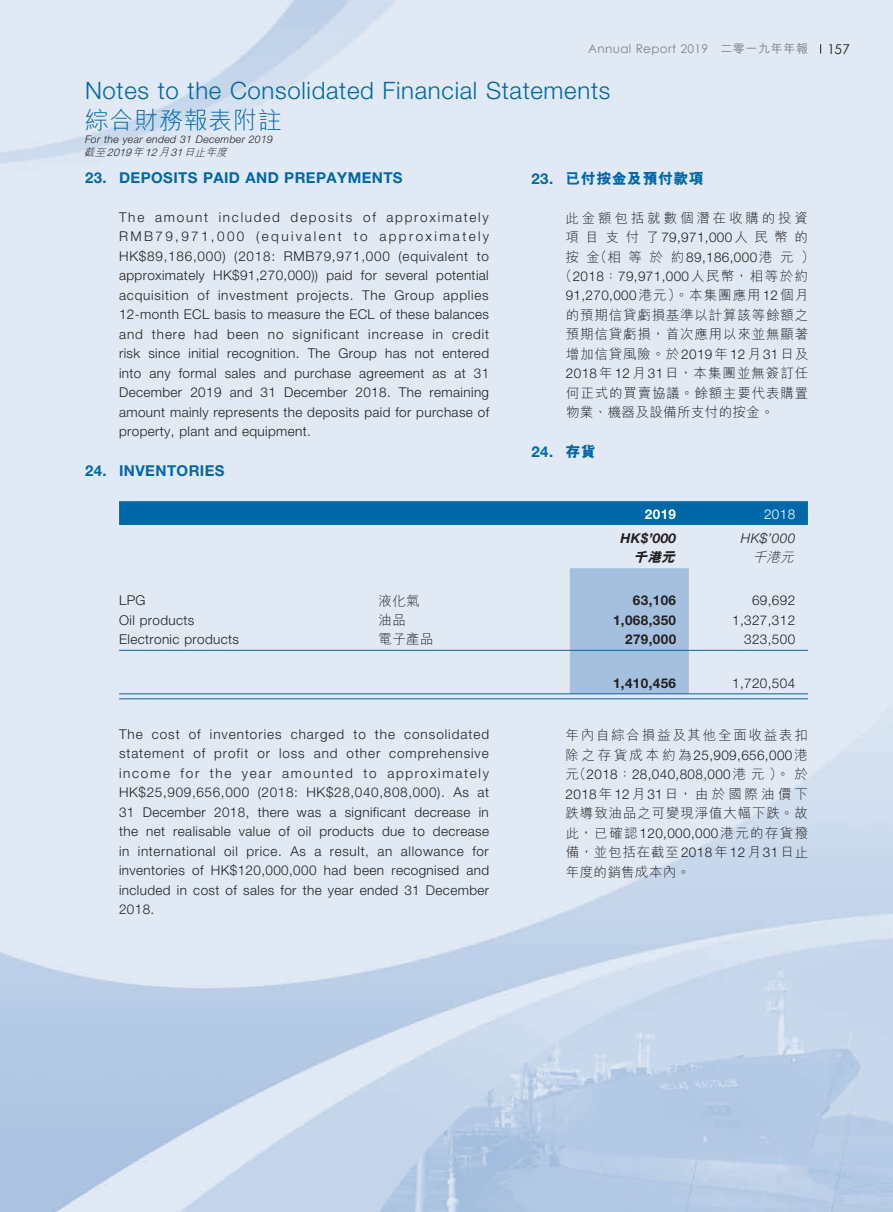
<style>
.page{position:relative;width:893px;height:1212px;background:#fff}
.page>*{position:absolute;margin:0;border:0;box-sizing:border-box;transform-origin:0 0}
.t1{font:300 24px "Helvetica Neue";letter-spacing:.03em;color:#0068a9}
.t2{font:300 24px "M Hei HK";letter-spacing:.03em;color:#0068a9}
.t3{font:700 15px "Helvetica Neue";letter-spacing:.03em;color:#0068a9}
.t4{font:800 15px "M Hei HK";letter-spacing:.03em;color:#0068a9}
.t5{font:300 13.5px/19.5px "Helvetica Neue";letter-spacing:.03em;color:#231f20;text-align:justify}
.t6{font:300 13.5px/19.5px "M Hei HK";letter-spacing:.06em;color:#231f20;text-align:justify}
.t7{font:700 13.5px "Helvetica Neue";letter-spacing:.03em;color:#231f20}
.t8{font:300 13.5px "M Hei HK";letter-spacing:.13em;color:#231f20}
.t9{font:300 13.5px "M Hei HK";letter-spacing:.21em;color:#231f20}
.t10{font:italic 700 13.5px "Helvetica Neue";color:#231f20}
.t11{font:italic 300 13.5px "Helvetica Neue";color:#231f20}
.t12{font:700 13.5px "Helvetica Neue";color:#fff}
.t13{font:300 13.5px "Helvetica Neue";color:#fff}
.t14{font:13.5px "Century Gothic";color:#231f20}
.t15{font:italic 800 13.5px "M Hei HK";color:#231f20}
.t16{font:italic 300 13.5px "M Hei HK";color:#231f20}
.t17{font:12px "Century Gothic";letter-spacing:.03em;color:#808285}
.t18{font:italic 300 10.5px "Helvetica Neue";letter-spacing:.03em;color:#231f20}
.t19{font:italic 300 10.5px "M Hei HK";color:#231f20}
.s1{font-family:"M Hei HK";font-weight:500}
.s2{font-family:"Helvetica Neue"}
.s3{font-family:"Helvetica Neue";font-weight:700}
.s4{font-family:"M Hei HK"}
.s5{font-family:"M Hei HK";font-weight:800}
</style>
<div class="page">
<svg style="left:119px;top:501px;width:689px;height:24px;background:#0269a9"></svg>
<div style="left:570px;top:568px;width:119px;height:125px;background:#a5c0df"></div>
<hr style="left:119px;top:650px;width:259px;height:1px;background:#0068a9">
<hr style="left:378px;top:650px;width:192px;height:1px;background:#0068a9">
<hr style="left:570px;top:650px;width:119px;height:1px;background:#0068a9">
<hr style="left:689px;top:650px;width:119px;height:1px;background:#0068a9">
<hr style="left:119px;top:693px;width:259px;height:1px;background:#0068a9">
<hr style="left:119px;top:698px;width:259px;height:1px;background:#0068a9">
<hr style="left:378px;top:693px;width:192px;height:1px;background:#0068a9">
<hr style="left:378px;top:698px;width:192px;height:1px;background:#0068a9">
<hr style="left:570px;top:693px;width:119px;height:1px;background:#0068a9">
<hr style="left:570px;top:698px;width:119px;height:1px;background:#0068a9">
<hr style="left:689px;top:693px;width:119px;height:1px;background:#0068a9">
<hr style="left:689px;top:698px;width:119px;height:1px;background:#0068a9">
<p class="t17" style="left:588px;top:40px;width:221px">Annual Report 2019 <span class="s1">二零一九年年報</span></p>
<p class="t14" style="left:827px;top:40px;width:24px">157</p>
<h1 class="t1" style="left:85px;top:76px;width:527px">Notes to the Consolidated Financial Statements</h1>
<h1 class="t2" style="left:85px;top:104px;width:198px">綜合財務報表附註</h1>
<p class="t18" style="left:85px;top:133px;width:190px">For the year ended 31 December 2019</p>
<p class="t19" style="left:84px;top:145px;width:148px">截至<span class="s2">2019</span>年<span class="s2">12</span>月<span class="s2">31</span>日止年度</p>
<p class="t3" style="left:85px;top:168px;width:319px">23. DEPOSITS PAID AND PREPAYMENTS</p>
<p class="t5" style="left:119px;top:207px;width:372px">The amount included deposits of approximately RMB79,971,000 (equivalent to approximately HK$89,186,000) (2018: RMB79,971,000 (equivalent to approximately HK$91,270,000)) paid for several potential acquisition of investment projects. The Group applies 12-month ECL basis to measure the ECL of these balances and there had been no significant increase in credit risk since initial recognition. The Group has not entered into any formal sales and purchase agreement as at 31<br>December 2019 and 31 December 2018. The remaining amount mainly represents the deposits paid for purchase of property, plant and equipment.</p>
<p class="t3" style="left:85px;top:461px;width:141px">24. INVENTORIES</p>
<p class="t4" style="left:531px;top:168px;width:174px"><span class="s3">23.</span> 已付按金及預付款項</p>
<p class="t9" style="left:566px;top:208px;width:244px">此金額包括就數個潛在收購的投資</p>
<p class="t5" style="left:566px;top:227px;width:244px"><span class="s4">項目支付了</span>79,971,000<span class="s4">人民幣的</span></p>
<p class="t6" style="left:566px;top:246px;width:251px">按金（相等於約<span class="s2">89,186,000</span>港元）</p>
<p class="t5" style="left:559px;top:266px;width:251px;text-align:center"><span class="s4">（</span>2018<span class="s4">：</span>79,971,000<span class="s4">人民幣，相等於約<br></span>91,270,000<span class="s4">港元）。本集團應用</span>12<span class="s4">個月</span></p>
<p class="t6" style="left:566px;top:305px;width:244px">的預期信貸虧損基準以計算該等餘額之預期信貸虧損，首次應用以來並無顯著增加信貸風險。於<span class="s2">2019</span>年<span class="s2">12</span>月<span class="s2">31</span>日及<span class="s2">2018</span>年<span class="s2">12</span>月<span class="s2">31</span>日，本集團並無簽訂任何正式的買賣協議。餘額主要代表購置物業、機器及設備所支付的按金。</p>
<p class="t3" style="left:531px;top:442px;width:66px">24. <span class="s5">存貨</span></p>
<p class="t12" style="left:645px;top:506px;width:33px">2019</p>
<p class="t13" style="left:764px;top:506px;width:33px">2018</p>
<p class="t10" style="left:620px;top:529px;width:57px">HK$’000</p>
<p class="t11" style="left:741px;top:530px;width:56px">HK$’000</p>
<p class="t15" style="left:633px;top:548px;width:48px">千港元</p>
<p class="t16" style="left:752px;top:548px;width:48px">千港元</p>
<p class="t5" style="left:119px;top:590px;width:28px">LPG</p>
<p class="t6" style="left:378px;top:590px;width:43px">液化氣</p>
<p class="t7" style="left:633px;top:592px;width:45px">63,106</p>
<p class="t5" style="left:752px;top:590px;width:45px">69,692</p>
<p class="t5" style="left:119px;top:610px;width:77px">Oil products</p>
<p class="t6" style="left:378px;top:610px;width:29px">油品</p>
<p class="t7" style="left:613px;top:612px;width:65px">1,068,350</p>
<p class="t5" style="left:732px;top:610px;width:65px">1,327,312</p>
<p class="t5" style="left:119px;top:629px;width:121px">Electronic products</p>
<p class="t6" style="left:378px;top:629px;width:57px">電子產品</p>
<p class="t7" style="left:625px;top:631px;width:53px">279,000</p>
<p class="t5" style="left:744px;top:629px;width:53px">323,500</p>
<p class="t7" style="left:613px;top:675px;width:65px">1,410,456</p>
<p class="t5" style="left:732px;top:673px;width:65px">1,720,504</p>
<p class="t5" style="left:119px;top:724px;width:372px">The cost of inventories charged to the consolidated statement of profit or loss and other comprehensive income for the year amounted to approximately HK$25,909,656,000 (2018: HK$28,040,808,000). As at 31 December 2018, there was a significant decrease in the net realisable value of oil products due to decrease in international oil price. As a result, an allowance for inventories of HK$120,000,000 had been recognised and included in cost of sales for the year ended 31 December 2018.</p>
<p class="t8" style="left:566px;top:726px;width:244px">年內自綜合損益及其他全面收益表扣</p>
<p class="t5" style="left:565px;top:745px;width:244px"><span class="s4">除之存貨成本約為</span>25,909,656,000<span class="s4">港元（</span>2018<span class="s4">：</span>28,040,808,000<span class="s4">港元）。於</span></p>
<p class="t6" style="left:566px;top:783px;width:244px"><span class="s2">2018</span>年<span class="s2">12</span>月<span class="s2">31</span>日，由於國際油價下跌導致油品之可變現淨值大幅下跌。故此，已確認<span class="s2">120,000,000</span>港元的存貨撥備，並包括在截至<span class="s2">2018</span>年<span class="s2">12</span>月<span class="s2">31</span>日止年度的銷售成本內。</p>
</div>
